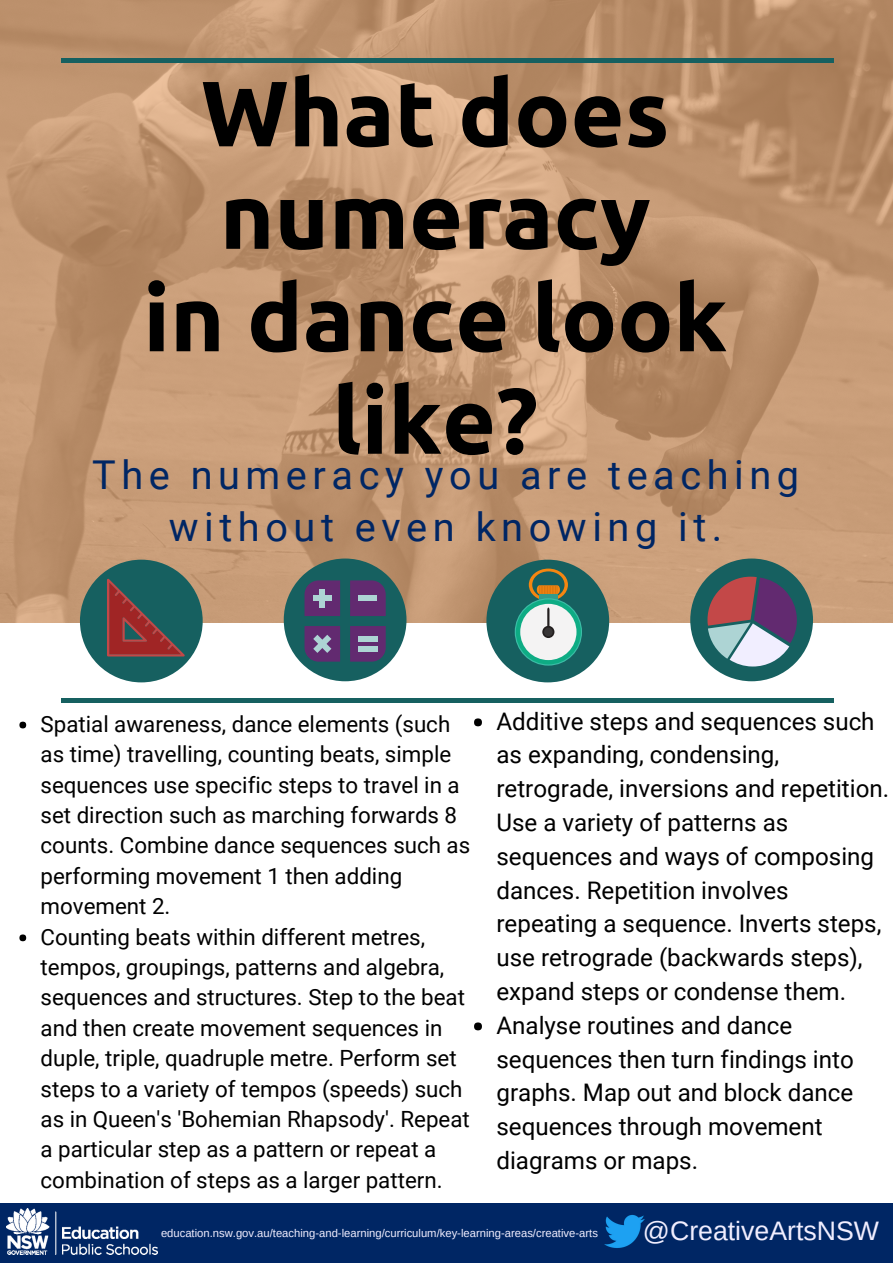
<style>
.page{position:relative;width:893px;height:1263px;background:#fff}
.page>*{position:absolute;margin:0;border:0;box-sizing:border-box;transform-origin:0 0}
.t1{font:700 92.7px/102.4px "Ubuntu";color:#000;text-align:center}
.t2{font:39.75px/51.8px "Roboto";letter-spacing:.14em;color:#002664;text-align:center}
.t3{font:26.7px "Arimo";color:#f1eeff}
.t4{font:24.15px/33.8px "Roboto";color:#000}
.t5{font:22.35px/30.5px "Roboto";color:#000}
.t6{font:11.25px "Arimo";color:#f1eeff}
</style>
<div class="page">
<img style="left:0;top:0;width:893px;height:623px">
<div style="left:0;top:1204px;width:893px;height:59px;background:#002664"></div>
<hr style="left:61px;top:59px;width:773px;height:4px;background:#166060">
<div style="left:19px;top:722px;width:7px;height:6px;background:#000;border-radius:50%"></div>
<div style="left:19px;top:934px;width:7px;height:7px;background:#000;border-radius:50%"></div>
<div style="left:474px;top:718px;width:8px;height:8px;background:#000;border-radius:50%"></div>
<div style="left:474px;top:1022px;width:8px;height:8px;background:#000;border-radius:50%"></div>
<div style="left:61px;top:698px;width:773px;height:5px;background:#166060"></div>
<img style="left:7px;top:1208px;width:151px;height:46px">
<img style="left:592px;top:1203px;width:64px;height:45px">
<svg style="left:80px;top:560px;width:123px;height:122px"></svg>
<svg style="left:284px;top:558px;width:122px;height:123px"></svg>
<div style="left:359px;top:595px;width:18px;height:6px;background:#add4d4"></div>
<div style="left:358px;top:636px;width:20px;height:6px;background:#add4d4"></div>
<div style="left:358px;top:646px;width:20px;height:6px;background:#add4d4"></div>
<svg style="left:486px;top:560px;width:123px;height:122px"></svg>
<div style="left:544px;top:628px;width:9px;height:8px;background:#383536;border-radius:50%"></div>
<svg style="left:690px;top:558px;width:123px;height:123px"></svg>
<h1 class="t1" style="left:143px;top:61px;width:585px">What does numeracy<br>in dance look like?</h1>
<h2 class="t2" style="left:92px;top:450px;width:708px">The numeracy you are teaching without even knowing it.</h2>
<p class="t5" style="left:41px;top:709px;width:431px">Spatial awareness, dance elements (such as time) travelling, counting beats, simple sequences use specific steps to travel in a set direction such as marching forwards 8 counts. Combine dance sequences such as performing movement 1 then adding movement 2.</p>
<p class="t5" style="left:41px;top:922px;width:431px">Counting beats within different metres, tempos, groupings, patterns and algebra, sequences and structures. Step to the beat and then create movement sequences in duple, triple, quadruple metre. Perform set steps to a variety of tempos (speeds) such as in Queen's 'Bohemian Rhapsody'. Repeat a particular step as a pattern or repeat a combination of steps as a larger pattern.</p>
<p class="t4" style="left:496px;top:704px;width:394px">Additive steps and sequences such as expanding, condensing, retrograde, inversions and repetition.<br>Use a variety of patterns as sequences and ways of composing dances. Repetition involves repeating a sequence. Inverts steps, use retrograde (backwards steps), expand steps or condense them.</p>
<p class="t4" style="left:496px;top:1008px;width:359px">Analyse routines and dance sequences then turn findings into graphs. Map out and block dance sequences through movement diagrams or maps.</p>
<p class="t6" style="left:161px;top:1227px;width:438px">education.nsw.gov.au/teaching-and-learning/curriculum/key-learning-areas/creative-arts</p>
<p class="t3" style="left:643px;top:1216px;width:238px">@CreativeArtsNSW</p>
</div>
